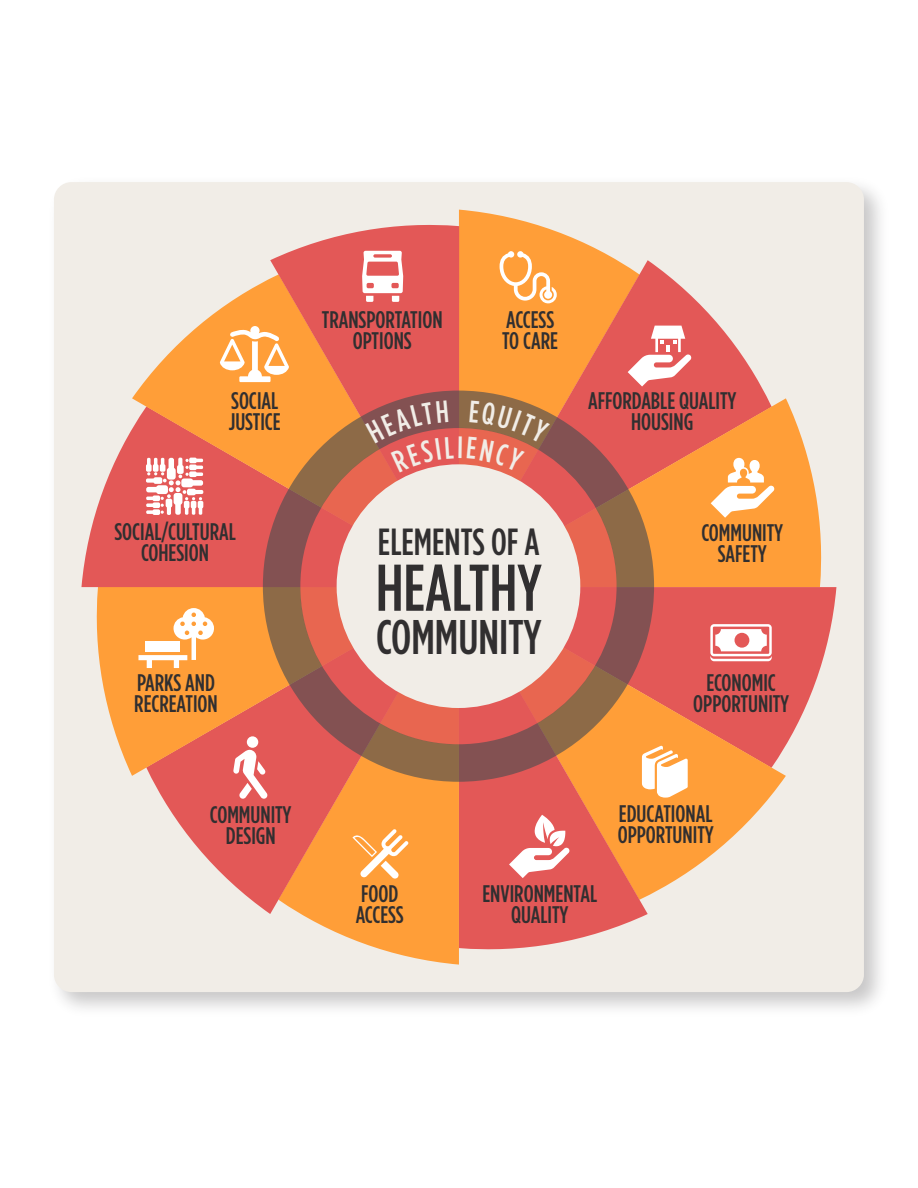
<style>
.page{position:relative;width:918px;height:1188px;background:#fff}
.page>*{position:absolute;margin:0;border:0;box-sizing:border-box;transform-origin:0 0}
.t1{font:500 65.85px "Gotham Condensed";color:#312f30}
.t2{font:500 48.6px "Gotham Condensed";color:#312f30}
.t3{font:500 37.8px "Gotham Condensed";color:#312f30}
.t4{font:500 24px/21px "Gotham Condensed";color:#312f30;text-align:center}
</style>
<div class="page">
<div style="left:54px;top:182px;width:810px;height:810px;background:#f1ede7;border-radius:17px"></div>
<svg style="left:459px;top:210px;width:158px;height:50px;fill:#ff9e38"></svg>
<svg style="left:459px;top:260px;width:309px;height:138px"></svg>
<svg style="left:654px;top:398px;width:168px;height:189px;background:#f89649"></svg>
<svg style="left:786px;top:587px;width:50px;height:158px;fill:#e35857"></svg>
<svg style="left:648px;top:587px;width:138px;height:309px"></svg>
<svg style="left:459px;top:782px;width:189px;height:168px;background:#e86f5c"></svg>
<svg style="left:301px;top:914px;width:158px;height:51px;fill:#ff9e38"></svg>
<svg style="left:150px;top:776px;width:309px;height:138px"></svg>
<svg style="left:93px;top:587px;width:170px;height:189px;background:#f99b4e"></svg>
<svg style="left:81px;top:429px;width:51px;height:158px;fill:#e35857"></svg>
<svg style="left:132px;top:278px;width:138px;height:309px"></svg>
<svg style="left:270px;top:225px;width:189px;height:166px;background:#e76b5d"></svg>
<svg style="left:263px;top:391px;width:391px;height:391px;background:#c5674d"></svg>
<svg style="left:500px;top:251px;width:57px;height:52px;background:#ffb76d"></svg>
<svg style="left:352px;top:829px;width:56px;height:50px;background:#ffb76c"></svg>
<svg style="left:710px;top:624px;width:62px;height:37px;background:#f4c0c0"></svg>
<svg style="left:362px;top:251px;width:41px;height:51px;background:#f2b5b5"></svg>
<svg style="left:642px;top:746px;width:46px;height:52px;background:#ffdcb7"></svg>
<div style="left:247px;top:736px;width:11px;height:12px;background:#fff;border-radius:50%"></div>
<svg style="left:233px;top:750px;width:35px;height:49px;background:#efa0a0"></svg>
<div style="left:337px;top:464px;width:243px;height:244px;background:#f1ede7;border-radius:50%"></div>
<svg style="left:220px;top:326px;width:69px;height:56px;background:#ffc07e"></svg>
<svg style="left:509px;top:815px;width:61px;height:63px;background:#ed9594"></svg>
<svg style="left:711px;top:458px;width:64px;height:60px;background:#ffc486"></svg>
<svg style="left:138px;top:608px;width:76px;height:60px;background:#ffc180"></svg>
<svg style="left:628px;top:326px;width:64px;height:61px;background:#ee9a99"></svg>
<svg style="left:146px;top:458px;width:57px;height:57px;background:#f3b8b8"></svg>
<svg style="left:365px;top:400px;width:185px;height:72px;background:#b86354"></svg>
<p class="t4" style="left:322px;top:308px;width:122px">TRANSPORTATION<br>OPTIONS</p>
<p class="t4" style="left:502px;top:309px;width:57px;text-align:left">ACCESS<br>TO CARE</p>
<p class="t4" style="left:229px;top:390px;width:54px;text-align:left">SOCIAL<br>JUSTICE</p>
<p class="t4" style="left:588px;top:389px;width:150px">AFFORDABLE QUALITY<br>HOUSING</p>
<p class="t4" style="left:114px;top:521px;width:123px">SOCIAL/CULTURAL<br>COHESION</p>
<p class="t3" style="left:378px;top:521px;width:163px">ELEMENTS OF A</p>
<p class="t1" style="left:376px;top:551px;width:168px">HEALTHY</p>
<p class="t2" style="left:376px;top:610px;width:167px">COMMUNITY</p>
<p class="t4" style="left:701px;top:521px;width:83px">COMMUNITY<br>SAFETY</p>
<p class="t4" style="left:134px;top:672px;width:85px;text-align:left">PARKS AND<br>RECREATION</p>
<p class="t4" style="left:693px;top:671px;width:97px">ECONOMIC<br>OPPORTUNITY</p>
<p class="t4" style="left:210px;top:803px;width:83px">COMMUNITY<br>DESIGN</p>
<p class="t4" style="left:356px;top:882px;width:50px;text-align:left">FOOD<br>ACCESS</p>
<p class="t4" style="left:482px;top:882px;width:116px">ENVIRONMENTAL<br>QUALITY</p>
<p class="t4" style="left:618px;top:803px;width:97px;text-align:left">EDUCATIONAL<br>OPPORTUNITY</p>
</div>
